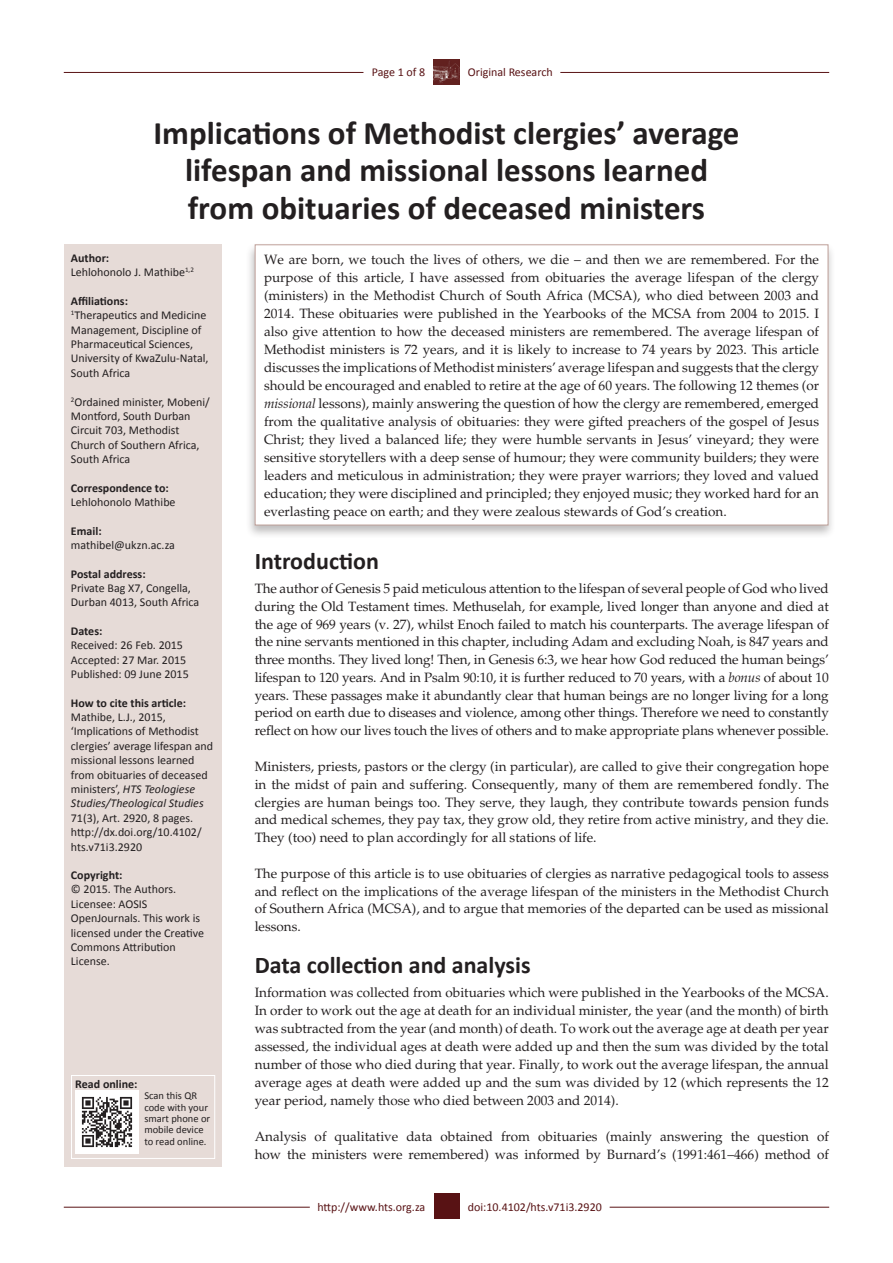
<style>
.page{position:relative;width:893px;height:1263px;background:#fff}
.page>*{position:absolute;margin:0;border:0;box-sizing:border-box;transform-origin:0 0}
.Article_Title{font:700 33px/37.5px "Calibri";color:#231f20;text-align:center}
._1{font:700 24px "Calibri";color:#231f20}
.Text1{font:13.5px/17.9px "Palatino";letter-spacing:-.005em;color:#231f20;text-align:justify}
.Abstract_Text{font:13.5px/18px "Palatino";color:#231f20;text-align:justify}
.List_Paragraph_BL_Li{font:13.5px/17.7px "Palatino";color:#231f20;text-align:justify}
.Sidebar_text{font:12px/14.4px "Calibri";color:#231f20}
.Sidebar_head{font:700 12px "Calibri";color:#231f20}
.RRH_Bottom{font:12px "Calibri";color:#581214}
.LRH_Bottom{font:12px "Calibri";letter-spacing:-.005em;color:#581214}
.RRH{font:12px "Calibri";color:#581214}
.LRH{font:12px "Calibri";letter-spacing:-.005em;color:#581214}
.Sidebar_text-2{font:10.5px/11.4px "Calibri";color:#231f20}
.s1{font-style:italic}
</style>
<div class="page">
<img style="left:434px;top:59px;width:25px;height:26px">
<hr style="left:64px;top:1207px;width:246px;height:1px;background:#581214">
<hr style="left:610px;top:1207px;width:219px;height:1px;background:#581214">
<hr style="left:64px;top:72px;width:299px;height:1px;background:#581214">
<hr style="left:560px;top:72px;width:269px;height:1px;background:#581214">
<div style="left:434px;top:1193px;width:25px;height:26px;background:#581214"></div>
<div style="left:65px;top:244px;width:157px;height:923px;background:#e6dbd7"></div>
<div style="left:245px;top:242px;width:590px;height:298px;background:#231f20;opacity:.3"></div>
<div style="left:255px;top:245px;width:573px;height:280px;background:#fff"></div>
<div style="left:255px;top:244px;width:573px;height:281px;border:1px solid #be9f98"></div>
<div style="left:71px;top:1075px;width:144px;height:84px;border:1px solid #fff"></div>
<img style="left:75px;top:1091px;width:63px;height:63px">
<p class="LRH" style="left:372px;top:65px;width:55px">Page 1 of 8</p>
<p class="RRH" style="left:468px;top:65px;width:86px">Original Research</p>
<p class="Article_Title" style="left:153px;top:113px;width:588px">Implications of Methodist clergies’ average lifespan and missional lessons learned from obituaries of deceased ministers</p>
<p class="Abstract_Text" style="left:264px;top:251px;width:557px">We are born, we touch the lives of others, we die – and then we are remembered. For the purpose of this article, I have assessed from obituaries the average lifespan of the clergy (ministers) in the Methodist Church of South Africa (MCSA), who died between 2003 and 2014. These obituaries were published in the Yearbooks of the MCSA from 2004 to 2015. I also give attention to how the deceased ministers are remembered. The average lifespan of Methodist ministers is 72 years, and it is likely to increase to 74 years by 2023. This article discusses the implications of Methodist ministers’ average lifespan and suggests that the clergy should be encouraged and enabled to retire at the age of 60 years. The following 12 themes (or <span class="s1">missional</span> lessons), mainly answering the question of how the clergy are remembered, emerged from the qualitative analysis of obituaries: they were gifted preachers of the gospel of Jesus Christ; they lived a balanced life; they were humble servants in Jesus’ vineyard; they were sensitive storytellers with a deep sense of humour; they were community builders; they were leaders and meticulous in administration; they were prayer warriors; they loved and valued education; they were disciplined and principled; they enjoyed music; they worked hard for an everlasting peace on earth; and they were zealous stewards of God’s creation.</p>
<p class="Sidebar_head" style="left:71px;top:250px;width:40px">Author:</p>
<p class="Sidebar_text" style="left:71px;top:265px;width:125px">Lehlohonolo J. Mathibe<sup>1,2</sup></p>
<p class="Sidebar_head" style="left:71px;top:293px;width:59px">Affiliations:</p>
<p class="Sidebar_text" style="left:71px;top:308px;width:139px"><sup>1</sup>Therapeutics and Medicine<br>Management, Discipline of<br>Pharmaceutical Sciences,<br>University of KwaZulu-Natal,<br>South Africa</p>
<p class="Sidebar_text" style="left:71px;top:394px;width:140px"><sup>2</sup>Ordained minister, Mobeni/<br>Montford, South Durban<br>Circuit 703, Methodist<br>Church of Southern Africa,<br>South Africa</p>
<p class="Sidebar_head" style="left:71px;top:480px;width:99px">Correspondence to:</p>
<p class="Sidebar_text" style="left:71px;top:495px;width:106px">Lehlohonolo Mathibe</p>
<p class="Sidebar_head" style="left:71px;top:523px;width:32px">Email:</p>
<p class="Sidebar_text" style="left:71px;top:538px;width:106px">mathibel@ukzn.ac.za</p>
<p class="Sidebar_head" style="left:71px;top:566px;width:76px">Postal address:</p>
<p class="Sidebar_text" style="left:71px;top:581px;width:130px">Private Bag X7, Congella,<br>Durban 4013, South Africa</p>
<p class="Sidebar_head" style="left:71px;top:623px;width:33px">Dates:</p>
<p class="Sidebar_text" style="left:71px;top:638px;width:114px">Received: 26 Feb. 2015</p>
<p class="Sidebar_text" style="left:71px;top:652px;width:117px">Accepted: 27 Mar. 2015</p>
<p class="Sidebar_text" style="left:71px;top:667px;width:119px">Published: 09 June 2015</p>
<p class="Sidebar_head" style="left:71px;top:695px;width:117px">How to cite this article:</p>
<p class="Sidebar_text" style="left:71px;top:710px;width:144px">Mathibe, L.J., 2015, ‘Implications of Methodist clergies’ average lifespan and missional lessons learned from obituaries of deceased ministers’, <span class="s1">HTS Teologiese<br>Studies/Theological Studies<br></span>71(3), Art. 2920, 8 pages. http://dx.doi.org/10.4102/ hts.v71i3.2920</p>
<p class="Sidebar_head" style="left:71px;top:868px;width:53px">Copyright:</p>
<p class="Sidebar_text" style="left:71px;top:882px;width:135px">© 2015. The Authors.<br>Licensee: AOSIS<br>OpenJournals. This work is licensed under the Creative<br>Commons Attribution<br>License.</p>
<p class="_1" style="left:255px;top:546px;width:126px">Introduction</p>
<p class="Text1" style="left:255px;top:580px;width:576px">The author of Genesis 5 paid meticulous attention to the lifespan of several people of God who lived during the Old Testament times. Methuselah, for example, lived longer than anyone and died at the age of 969 years (v. 27), whilst Enoch failed to match his counterparts. The average lifespan of the nine servants mentioned in this chapter, including Adam and excluding Noah, is 847 years and three months. They lived long! Then, in Genesis 6:3, we hear how God reduced the human beings’ lifespan to 120 years. And in Psalm 90:10, it is further reduced to 70 years, with a <span class="s1">bonus</span> of about 10 years. These passages make it abundantly clear that human beings are no longer living for a long period on earth due to diseases and violence, among other things. Therefore we need to constantly reflect on how our lives touch the lives of others and to make appropriate plans whenever possible.</p>
<p class="List_Paragraph_BL_Li" style="left:255px;top:758px;width:576px">Ministers, priests, pastors or the clergy (in particular), are called to give their congregation hope in the midst of pain and suffering. Consequently, many of them are remembered fondly. The clergies are human beings too. They serve, they laugh, they contribute towards pension funds and medical schemes, they pay tax, they grow old, they retire from active ministry, and they die.<br>They (too) need to plan accordingly for all stations of life.</p>
<p class="List_Paragraph_BL_Li" style="left:255px;top:865px;width:576px">The purpose of this article is to use obituaries of clergies as narrative pedagogical tools to assess and reflect on the implications of the average lifespan of the ministers in the Methodist Church of Southern Africa (MCSA), and to argue that memories of the departed can be used as missional lessons.</p>
<p class="_1" style="left:255px;top:950px;width:277px">Data collection and analysis</p>
<p class="Text1" style="left:255px;top:984px;width:576px">Information was collected from obituaries which were published in the Yearbooks of the MCSA.<br>In order to work out the age at death for an individual minister, the year (and the month) of birth was subtracted from the year (and month) of death. To work out the average age at death per year assessed, the individual ages at death were added up and then the sum was divided by the total number of those who died during that year. Finally, to work out the average lifespan, the annual average ages at death were added up and the sum was divided by 12 (which represents the 12 year period, namely those who died between 2003 and 2014).</p>
<p class="List_Paragraph_BL_Li" style="left:255px;top:1128px;width:576px">Analysis of qualitative data obtained from obituaries (mainly answering the question of how the ministers were remembered) was informed by Burnard’s (1991:461–466) method of</p>
<p class="Sidebar_head" style="left:75px;top:1077px;width:64px">Read online:</p>
<p class="Sidebar_text-2" style="left:144px;top:1090px;width:67px">Scan this QR code with your smart phone or mobile device to read online.</p>
<p class="LRH_Bottom" style="left:317px;top:1199px;width:109px">http://www.hts.org.za</p>
<p class="RRH_Bottom" style="left:468px;top:1199px;width:136px">doi:10.4102/hts.v71i3.2920</p>
</div>
